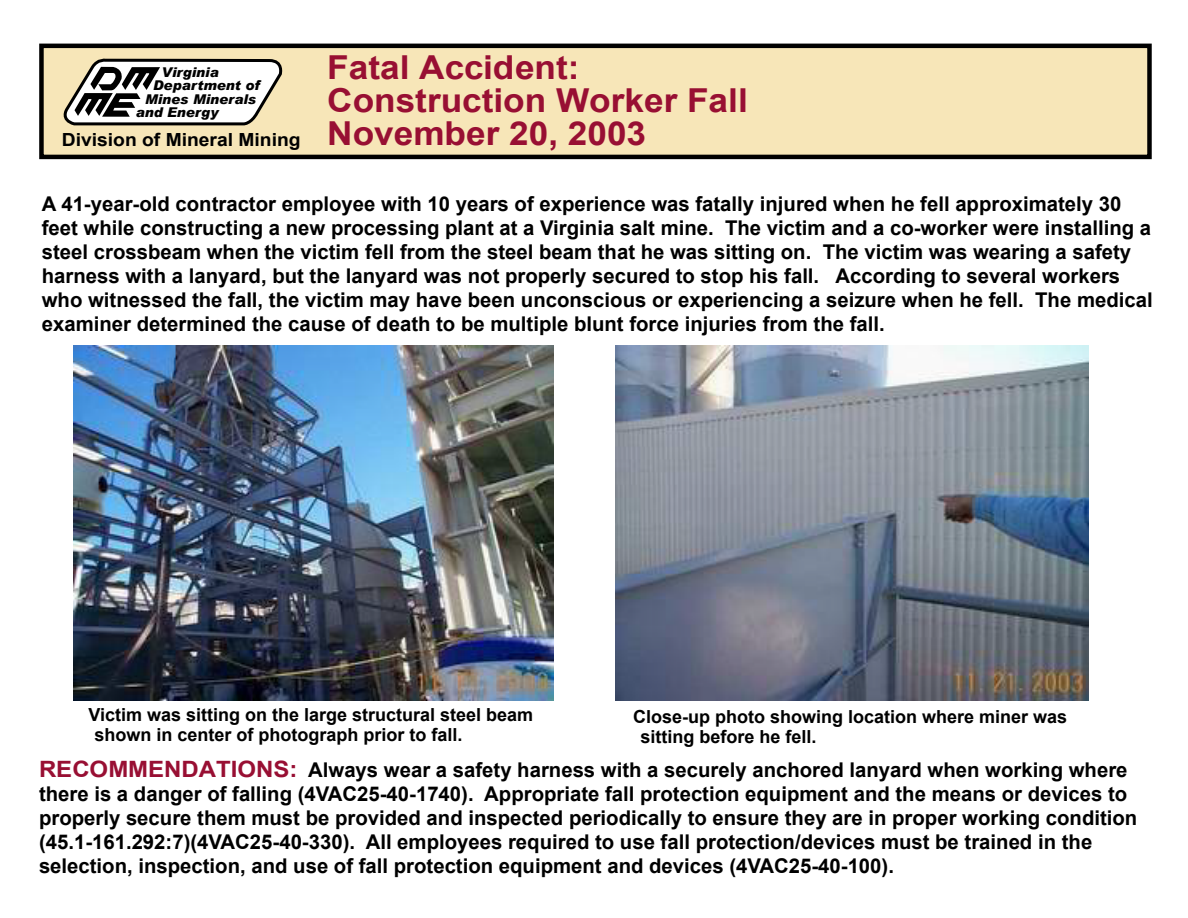
<style>
.page{position:relative;width:1188px;height:918px;background:#fff}
.page>*{position:absolute;margin:0;border:0;box-sizing:border-box;transform-origin:0 0}
.t1{font:700 33px/33px "Arial";color:#980f33;scale:1.07 1}
.t2{font:700 20.4px/24.2px "Arial";color:#000}
.t3{font:700 18.15px "Arial";color:#000;scale:1.07 1}
.t4{font:700 18px "Arial";color:#000}
.t5{font:italic 900 13.5px "Arial";color:#000}
.s1{font-size:22.5px;color:#980f33}
</style>
<div class="page">
<div style="left:39px;top:44px;width:1113px;height:115px;background:#f7e6b8;border:4px solid #000"></div>
<svg style="left:63px;top:58px;width:220px;height:68px;background:#c5c2bc"></svg>
<img style="left:74px;top:345px;width:479px;height:355px">
<img style="left:615px;top:345px;width:474px;height:355px">
<p class="t5" style="left:161px;top:64px;width:59px">Virginia</p>
<p class="t5" style="left:153px;top:77px;width:108px">Department of</p>
<p class="t5" style="left:145px;top:91px;width:112px">Mines Minerals</p>
<p class="t5" style="left:136px;top:104px;width:84px">and Energy</p>
<p class="t3" style="left:62px;top:127px;width:225px">Division of Mineral Mining</p>
<h1 class="t1" style="left:327px;top:51px;width:394px">Fatal Accident:<br>Construction Worker Fall<br>November 20, 2003</h1>
<p class="t2" style="left:42px;top:192px;width:1112px">A 41-year-old contractor employee with 10 years of experience was fatally injured when he fell approximately 30 feet while constructing a new processing plant at a Virginia salt mine. The victim and a co-worker were installing a steel crossbeam when the victim fell from the steel beam that he was sitting on. The victim was wearing a safety harness with a lanyard, but the lanyard was not properly secured to stop his fall. According to several workers who witnessed the fall, the victim may have been unconscious or experiencing a seizure when he fell. The medical examiner determined the cause of death to be multiple blunt force injuries from the fall.</p>
<p class="t4" style="left:88px;top:702px;width:446px">Victim was sitting on the large structural steel beam</p>
<p class="t4" style="left:633px;top:704px;width:436px">Close-up photo showing location where miner was</p>
<p class="t4" style="left:94px;top:722px;width:370px">shown in center of photograph prior to fall.</p>
<p class="t4" style="left:640px;top:724px;width:178px">sitting before he fell.</p>
<p class="t2" style="left:39px;top:758px;width:1100px"><span class="s1">RECOMMENDATIONS:</span> Always wear a safety harness with a securely anchored lanyard when working where there is a danger of falling (4VAC25-40-1740). Appropriate fall protection equipment and the means or devices to properly secure them must be provided and inspected periodically to ensure they are in proper working condition (45.1-161.292:7)(4VAC25-40-330). All employees required to use fall protection/devices must be trained in the selection, inspection, and use of fall protection equipment and devices (4VAC25-40-100).</p>
</div>
